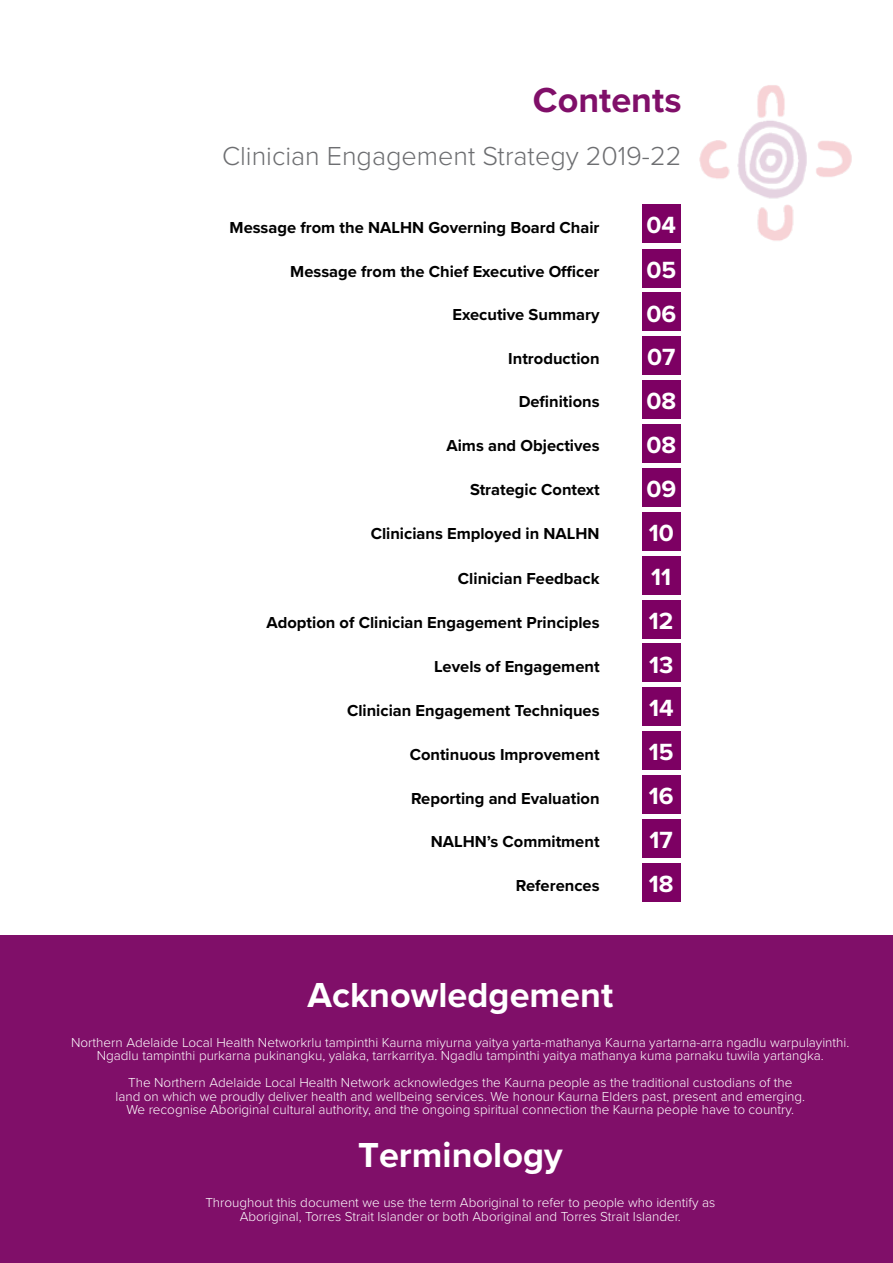
<style>
.page{position:relative;width:893px;height:1263px;background:#fff}
.page>*{position:absolute;margin:0;border:0;box-sizing:border-box;transform-origin:0 0}
.t1{font:700 36px "Proxima Nova";color:#fff}
.t2{font:700 36px "Proxima Nova";color:#800f69}
.t3{font:300 27px "Proxima Nova";color:#6d6e71}
.t4{font:700 24.3px/44px "Proxima Nova";color:#fff}
.t5{font:700 16.5px "Proxima Nova";color:#000}
.t6{font:300 13.5px/13.5px "Proxima Nova";color:#fff;text-align:center}
</style>
<div class="page">
<div style="left:642px;top:293px;width:38px;height:38px;background:#7d0063"></div>
<div style="left:642px;top:337px;width:38px;height:38px;background:#7d0063"></div>
<div style="left:642px;top:381px;width:38px;height:38px;background:#7d0063"></div>
<div style="left:642px;top:424px;width:38px;height:39px;background:#7d0063"></div>
<div style="left:642px;top:468px;width:38px;height:39px;background:#7d0063"></div>
<div style="left:642px;top:512px;width:38px;height:38px;background:#7d0063"></div>
<div style="left:642px;top:556px;width:38px;height:38px;background:#7d0063"></div>
<div style="left:642px;top:600px;width:38px;height:38px;background:#7d0063"></div>
<div style="left:642px;top:644px;width:38px;height:38px;background:#7d0063"></div>
<div style="left:642px;top:688px;width:38px;height:38px;background:#7d0063"></div>
<div style="left:642px;top:732px;width:38px;height:38px;background:#7d0063"></div>
<div style="left:642px;top:775px;width:38px;height:39px;background:#7d0063"></div>
<div style="left:642px;top:819px;width:38px;height:39px;background:#7d0063"></div>
<div style="left:642px;top:863px;width:38px;height:38px;background:#7d0063"></div>
<img style="left:680px;top:85px;width:172px;height:172px">
<div style="left:0;top:935px;width:893px;height:328px;background:#800f69"></div>
<div style="left:642px;top:204px;width:38px;height:39px;background:#7d0063"></div>
<div style="left:642px;top:249px;width:38px;height:38px;background:#7d0063"></div>
<h1 class="t2" style="left:533px;top:73px;width:150px">Contents</h1>
<h2 class="t3" style="left:222px;top:136px;width:461px">Clinician Engagement Strategy 2019-22</h2>
<p class="t5" style="left:230px;top:215px;width:371px">Message from the NALHN Governing Board Chair</p>
<p class="t5" style="left:290px;top:259px;width:311px">Message from the Chief Executive Officer</p>
<p class="t5" style="left:453px;top:302px;width:148px">Executive Summary</p>
<p class="t5" style="left:508px;top:346px;width:93px">Introduction</p>
<p class="t5" style="left:519px;top:389px;width:82px">Definitions</p>
<p class="t5" style="left:446px;top:433px;width:155px">Aims and Objectives</p>
<p class="t5" style="left:470px;top:477px;width:131px">Strategic Context</p>
<p class="t5" style="left:371px;top:521px;width:230px">Clinicians Employed in NALHN</p>
<p class="t5" style="left:458px;top:566px;width:143px">Clinician Feedback</p>
<p class="t5" style="left:267px;top:610px;width:335px">Adoption of Clinician Engagement Principles</p>
<p class="t5" style="left:434px;top:654px;width:167px">Levels of Engagement</p>
<p class="t5" style="left:347px;top:698px;width:254px">Clinician Engagement Techniques</p>
<p class="t5" style="left:410px;top:742px;width:191px">Continuous Improvement</p>
<p class="t5" style="left:411px;top:786px;width:190px">Reporting and Evaluation</p>
<p class="t5" style="left:431px;top:829px;width:170px">NALHN’s Commitment</p>
<p class="t5" style="left:516px;top:873px;width:85px">References</p>
<h3 class="t4" style="left:646px;top:202px;width:31px;line-height:44.4px">04<br>05</h3>
<h3 class="t4" style="left:646px;top:291px;width:31px">06<br>07<br>08<br>08<br>09<br>10<br>11<br>12<br>13<br>14<br>15<br>16<br>17<br>18</h3>
<h1 class="t1" style="left:307px;top:968px;width:307px">Acknowledgement</h1>
<p class="t6" style="left:71px;top:1034px;width:780px">Northern Adelaide Local Health Networkrlu tampinthi Kaurna miyurna yaitya yarta-mathanya Kaurna yartarna-arra ngadlu warpulayinthi.<br>Ngadlu tampinthi purkarna pukinangku, yalaka, tarrkarritya. Ngadlu tampinthi yaitya mathanya kuma parnaku tuwila yartangka.</p>
<p class="t6" style="left:115px;top:1075px;width:691px">The Northern Adelaide Local Health Network acknowledges the Kaurna people as the traditional custodians of the land on which we proudly deliver health and wellbeing services. We honour Kaurna Elders past, present and emerging.<br>We recognise Aboriginal cultural authority, and the ongoing spiritual connection the Kaurna people have to country.</p>
<h1 class="t1" style="left:358px;top:1128px;width:206px">Terminology</h1>
<p class="t6" style="left:205px;top:1195px;width:511px">Throughout this document we use the term Aboriginal to refer to people who identify as<br>Aboriginal, Torres Strait Islander or both Aboriginal and Torres Strait Islander.</p>
</div>
